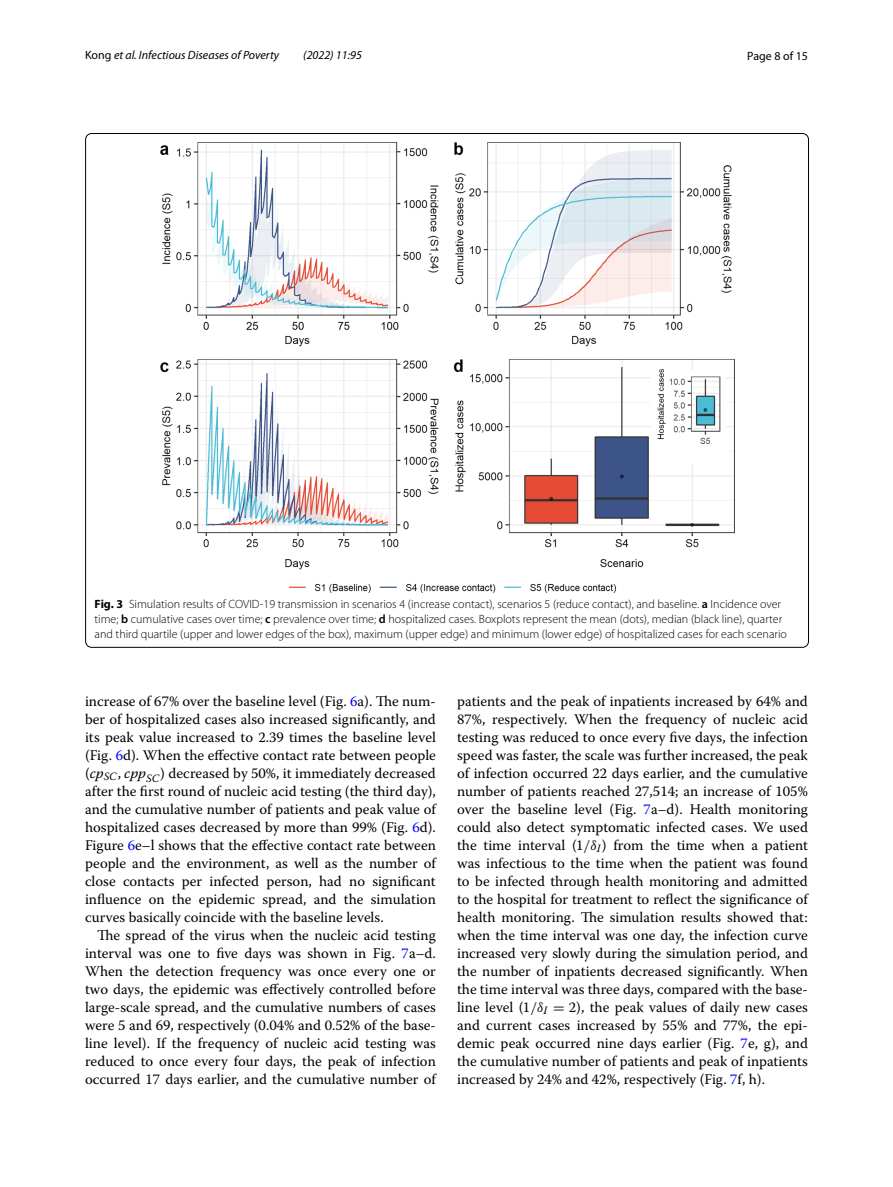
<style>
.page{position:relative;width:893px;height:1187px;background:#fff}
.page>*{position:absolute;margin:0;border:0;box-sizing:border-box;transform-origin:0 0}
.t1{font:14.7px/18px "Warnock Pro";color:#000;text-align:justify}
.t2{font:300 12px/15px "Myriad Pro";color:#000}
.t3{font:italic 12px "Myriad Pro";color:#000}
.t4{font:12px "Myriad Pro";color:#000}
.s1{font-style:normal}
.s2{font-weight:700}
.s3{font-weight:600}
.s4{color:#00f}
.s5{font-family:"Warnock Pro It 46"}
.s6{font-family:"Warnock Pro It 47"}
.s7{font-family:"Warnock Pro Regular 13"}
.s8{font-family:"MTMI30"}
.s9{font-family:"Warnock Pro Regular 14"}
.s10{font-family:"MTMI31"}
.s11{font-family:"MTSYN17"}
</style>
<div class="page">
<img style="left:160px;top:142px;width:574px;height:451px">
<p class="t3" style="left:85px;top:48px;width:196px"><span class="s1">Kong</span> et al. Infectious Diseases of Poverty</p>
<p class="t3" style="left:303px;top:48px;width:60px">(2022) 11:95</p>
<p class="t4" style="left:747px;top:48px;width:62px">Page 8 of 15</p>
<p class="t2" style="left:95px;top:596px;width:694px"><span class="s2">Fig. 3</span> Simulation results of COVID-19 transmission in scenarios 4 (increase contact), scenarios 5 (reduce contact), and baseline. <span class="s3">a</span> Incidence over time; <span class="s3">b</span> cumulative cases over time; <span class="s3">c</span> prevalence over time; <span class="s3">d</span> hospitalized cases. Boxplots represent the mean (dots), median (black line), quarter and third quartile (upper and lower edges of the box), maximum (upper edge) and minimum (lower edge) of hospitalized cases for each scenario</p>
<p class="t1" style="left:85px;top:691px;width:352px">increase of 67% over the baseline level (Fig. <span class="s4">6</span>a). The num&shy;ber of hospitalized cases also increased significantly, and its peak value increased to 2.39 times the baseline level (Fig. <span class="s4">6</span>d). When the effective contact rate between people (<span class="s5">cp</span><sub>SC</sub>, <span class="s6">cpp</span><sub>SC</sub>) decreased by 50%, it immediately decreased after the first round of nucleic acid testing (the third day), and the cumulative number of patients and peak value of hospitalized cases decreased by more than 99% (Fig. <span class="s4">6</span>d).<br>Figure <span class="s4">6</span>e–l shows that the effective contact rate between people and the environment, as well as the number of close contacts per infected person, had no significant influence on the epidemic spread, and the simulation curves basically coincide with the baseline levels.</p>
<p class="t1" style="left:85px;top:925px;width:352px;text-indent:12px">The spread of the virus when the nucleic acid testing interval was one to five days was shown in Fig. <span class="s4">7</span>a–d.<br>When the detection frequency was once every one or two days, the epidemic was effectively controlled before large-scale spread, and the cumulative numbers of cases were 5 and 69, respectively (0.04% and 0.52% of the base&shy;line level). If the frequency of nucleic acid testing was reduced to once every four days, the peak of infection occurred 17 days earlier, and the cumulative number of</p>
<p class="t1" style="left:457px;top:691px;width:352px">patients and the peak of inpatients increased by 64% and 87%, respectively. When the frequency of nucleic acid testing was reduced to once every five days, the infection speed was faster, the scale was further increased, the peak of infection occurred 22 days earlier, and the cumulative number of patients reached 27,514; an increase of 105% over the baseline level (Fig. <span class="s4">7</span>a–d). Health monitoring could also detect symptomatic infected cases. We used the time interval (<span class="s7">1</span><span class="s8">/δ</span><sub>I</sub>) from the time when a patient was infectious to the time when the patient was found to be infected through health monitoring and admitted to the hospital for treatment to reflect the significance of health monitoring. The simulation results showed that: when the time interval was one day, the infection curve increased very slowly during the simulation period, and the number of inpatients decreased significantly. When the time interval was three days, compared with the base&shy;line level (<span class="s9">1</span><span class="s10">/δ</span><sub>I</sub> <span class="s11">=</span> <span class="s9">2</span>), the peak values of daily new cases and current cases increased by 55% and 77%, the epi&shy;demic peak occurred nine days earlier (Fig. <span class="s4">7</span>e, g), and the cumulative number of patients and peak of inpatients increased by 24% and 42%, respectively (Fig. <span class="s4">7</span>f, h).</p>
</div>
